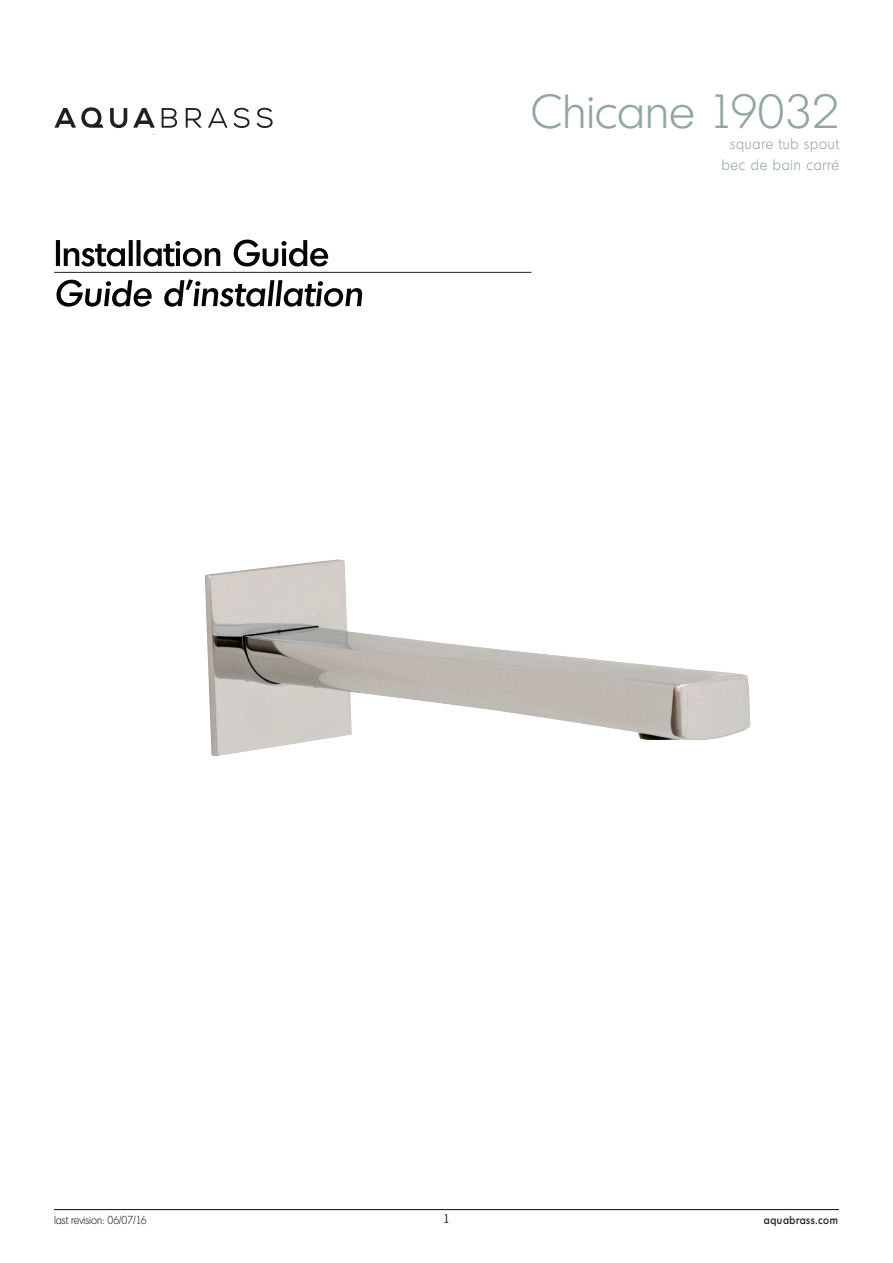
<style>
.page{position:relative;width:893px;height:1263px;background:#fff}
.page>*{position:absolute;margin:0;border:0;box-sizing:border-box;transform-origin:0 0}
.t1{font:300 46.5px "Montreal Serial";color:#91a5a4}
.t2{font:300 15px/21px "Montreal Serial";letter-spacing:.06em;color:#91a5a4;text-align:center;scale:.9 1}
.t3{font:12px "Montreal Serial";color:#231f20}
.t4{font:300 11.25px "Montreal Serial";color:#231f20;scale:.9 1}
.t5{font:500 11.25px "Montreal Serial";letter-spacing:.06em;color:#231f20;scale:.9 1}
</style>
<div class="page">
<hr style="left:54px;top:1209px;width:785px;height:1px;background:#231f20">
<svg style="left:110px;top:108px;width:17px;height:20px"></svg>
<svg style="left:133px;top:108px;width:22px;height:20px"></svg>
<svg style="left:162px;top:108px;width:15px;height:20px"></svg>
<svg style="left:186px;top:108px;width:16px;height:20px"></svg>
<svg style="left:208px;top:108px;width:19px;height:20px"></svg>
<svg style="left:233px;top:108px;width:16px;height:20px"></svg>
<svg style="left:257px;top:108px;width:16px;height:20px"></svg>
<svg style="left:54px;top:107px;width:49px;height:21px"></svg>
<svg style="left:56px;top:279px;width:306px;height:28px"></svg>
<hr style="left:54px;top:272px;width:477px;height:1px;background:#231f20">
<svg style="left:56px;top:240px;width:272px;height:26px"></svg>
<img style="left:205px;top:559px;width:545px;height:197px">
<h1 class="t1" style="left:531px;top:83px;width:310px">Chicane 19032</h1>
<p class="t2" style="left:722px;top:133px;width:132px">square tub spout bec de bain carré</p>
<p class="t3" style="left:443px;top:1211px;width:8px">1</p>
<p class="t4" style="left:54px;top:1213px;width:104px">last revision: 06/07/16</p>
<p class="t5" style="left:764px;top:1213px;width:84px">aquabrass.com</p>
</div>
